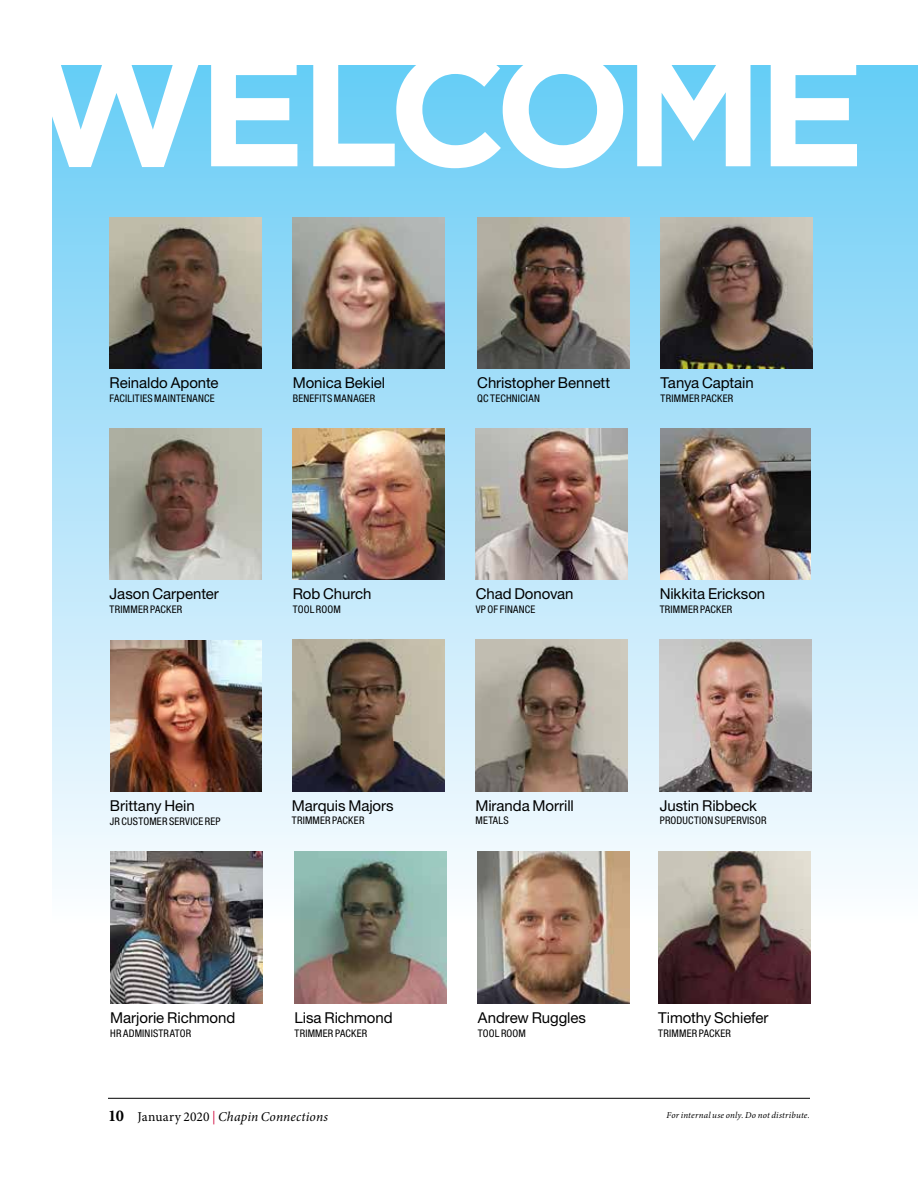
<style>
.page{position:relative;width:918px;height:1188px;background:#fff}
.page>*{position:absolute;margin:0;border:0;box-sizing:border-box;transform-origin:0 0}
.t1{font:700 162px "Gotham";letter-spacing:-.055em;color:#fff}
.t2{font:15px "Helvetica Neue LT Std";letter-spacing:-.005em;color:#000}
.t3{font:italic 13.5px "Minion Pro";letter-spacing:.01em;color:#000}
.t4{font:condensed 10.5px "Helvetica Neue LT Std";letter-spacing:.02em;color:#000}
.t5{font:italic 9px "Minion Pro";letter-spacing:.02em;color:#000}
.s1{font-weight:700;font-style:normal;font-size:16.5px}
.s2{font-style:normal}
.s3{font-style:normal;color:#d31245}
</style>
<div class="page">
<hr style="left:108px;top:1098px;width:702px;height:1px;background:#000">
<div style="left:53px;top:66px;width:865px;height:859px;background:linear-gradient(to bottom,#69cbf4,#fefcfd)"></div>
<img style="left:476px;top:639px;width:151px;height:152px">
<img style="left:660px;top:639px;width:152px;height:152px">
<img style="left:295px;top:852px;width:151px;height:152px">
<img style="left:478px;top:852px;width:152px;height:152px">
<img style="left:110px;top:851px;width:152px;height:152px">
<img style="left:476px;top:428px;width:151px;height:151px">
<img style="left:110px;top:641px;width:152px;height:151px">
<img style="left:477px;top:217px;width:152px;height:152px">
<img style="left:661px;top:218px;width:151px;height:150px">
<img style="left:110px;top:428px;width:151px;height:151px">
<img style="left:110px;top:218px;width:151px;height:150px">
<img style="left:293px;top:218px;width:152px;height:150px">
<img style="left:293px;top:428px;width:152px;height:151px">
<img style="left:292px;top:639px;width:152px;height:152px">
<img style="left:661px;top:428px;width:149px;height:152px">
<img style="left:658px;top:852px;width:152px;height:152px">
<h1 class="t1" style="left:26px;top:15px;width:841px">WELCOME</h1>
<h2 class="t2" style="left:110px;top:374px;width:111px">Reinaldo Aponte</h2>
<p class="t4" style="left:110px;top:392px;width:107px">FACILITIES MAINTENANCE</p>
<h2 class="t2" style="left:293px;top:374px;width:94px">Monica Bekiel</h2>
<p class="t4" style="left:293px;top:392px;width:84px">BENEFITS MANAGER</p>
<h2 class="t2" style="left:477px;top:374px;width:135px">Christopher Bennett</h2>
<p class="t4" style="left:477px;top:392px;width:64px">QC TECHNICIAN</p>
<h2 class="t2" style="left:661px;top:374px;width:95px">Tanya Captain</h2>
<p class="t4" style="left:661px;top:392px;width:74px">TRIMMER PACKER</p>
<h2 class="t2" style="left:110px;top:585px;width:111px">Jason Carpenter</h2>
<p class="t4" style="left:110px;top:603px;width:74px">TRIMMER PACKER</p>
<h2 class="t2" style="left:293px;top:585px;width:80px">Rob Church</h2>
<p class="t4" style="left:293px;top:603px;width:50px">TOOL ROOM</p>
<h2 class="t2" style="left:476px;top:585px;width:99px">Chad Donovan</h2>
<p class="t4" style="left:476px;top:603px;width:61px">VP OF FINANCE</p>
<h2 class="t2" style="left:660px;top:585px;width:107px">Nikkita Erickson</h2>
<p class="t4" style="left:660px;top:603px;width:74px">TRIMMER PACKER</p>
<h2 class="t2" style="left:110px;top:797px;width:86px">Brittany Hein</h2>
<p class="t4" style="left:110px;top:815px;width:112px">JR CUSTOMER SERVICE REP</p>
<h2 class="t2" style="left:292px;top:797px;width:103px">Marquis Majors</h2>
<p class="t4" style="left:292px;top:815px;width:74px">TRIMMER PACKER</p>
<h2 class="t2" style="left:475px;top:797px;width:100px">Miranda Morrill</h2>
<p class="t4" style="left:475px;top:815px;width:35px">METALS</p>
<h2 class="t2" style="left:660px;top:797px;width:99px">Justin Ribbeck</h2>
<p class="t4" style="left:660px;top:815px;width:108px">PRODUCTION SUPERVISOR</p>
<h2 class="t2" style="left:110px;top:1009px;width:127px">Marjorie Richmond</h2>
<p class="t4" style="left:110px;top:1027px;width:82px">HR ADMINISTRATOR</p>
<h2 class="t2" style="left:295px;top:1009px;width:100px">Lisa Richmond</h2>
<p class="t4" style="left:295px;top:1027px;width:74px">TRIMMER PACKER</p>
<h2 class="t2" style="left:478px;top:1009px;width:110px">Andrew Ruggles</h2>
<p class="t4" style="left:478px;top:1027px;width:50px">TOOL ROOM</p>
<h2 class="t2" style="left:658px;top:1009px;width:112px">Timothy Schiefer</h2>
<p class="t4" style="left:658px;top:1027px;width:74px">TRIMMER PACKER</p>
<p class="t3" style="left:108px;top:1107px;width:222px"><span class="s1">10</span> <span class="s2">January 2020</span> <span class="s3">|</span> Chapin Connections</p>
<p class="t5" style="left:667px;top:1109px;width:145px">For internal use only. Do not distribute.</p>
</div>
